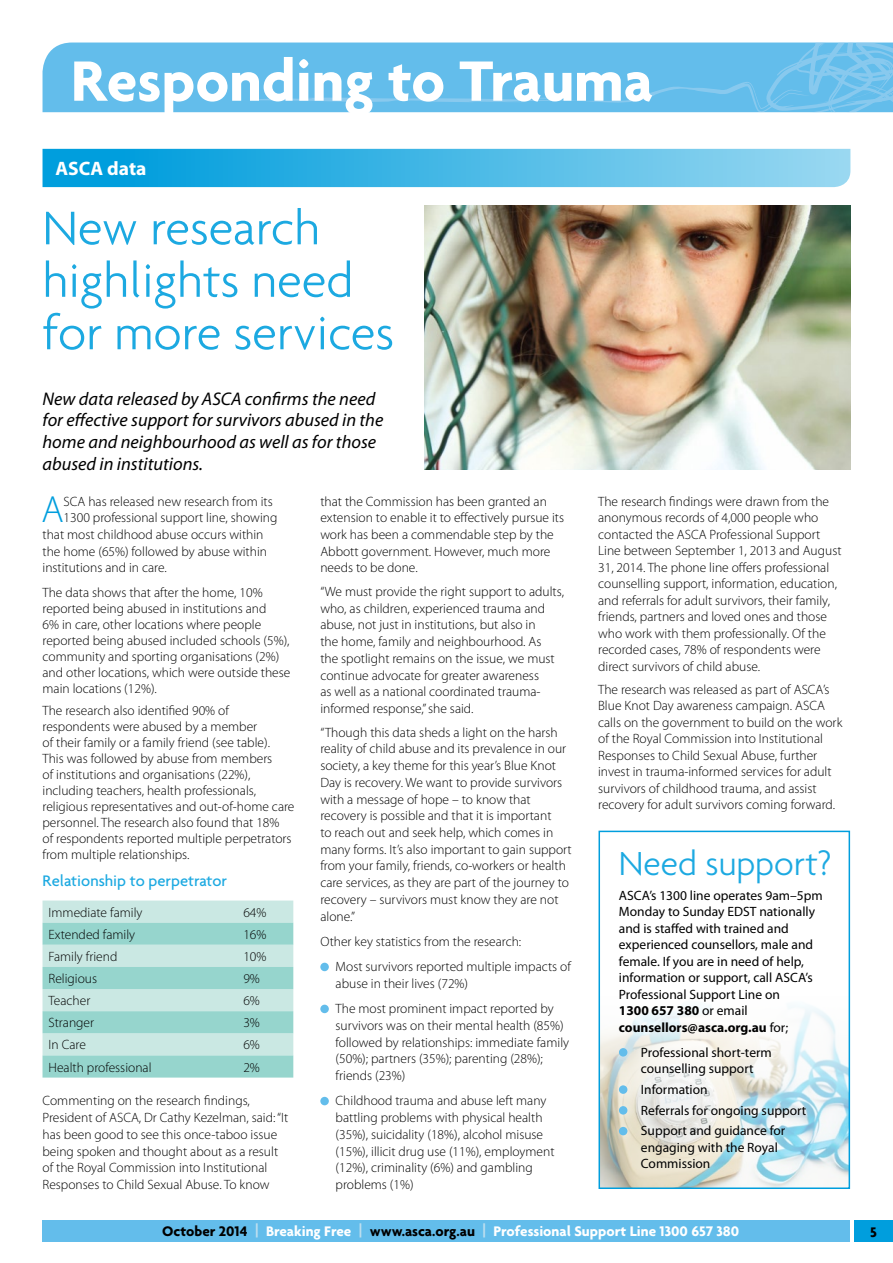
<style>
.page{position:relative;width:893px;height:1263px;background:#fff}
.page>*{position:absolute;margin:0;border:0;box-sizing:border-box;transform-origin:0 0}
.t1{font:700 61.5px "Agenda";color:#fff}
.t2{font:300 51px/52.5px "Agenda";color:#1ca9e1}
.t3{font:300 37.95px "Myriad Pro";color:#009edd}
.t4{font:300 36px "Agenda";color:#1ca9e1}
.t5{font:700 19.5px "Myriad Pro";color:#fff}
.t6{font:italic 18.3px/21.8px "Myriad Pro";color:#000}
.t7{font:500 16.5px "Agenda";color:#1ca9e1}
.t8{font:700 15px "Agenda";color:#fff}
.t9{font:700 15px "Agenda";color:#000}
.t10{font:300 13.5px/16.8px "Myriad Pro";color:#000}
.t11{font:13.5px/16.5px "Myriad Pro";color:#000}
.s1{font-weight:700}
.s2{color:#000}
.s3{color:#bedfef}
</style>
<div class="page">
<div style="left:855px;top:1220px;width:38px;height:22px;background:#009edd"></div>
<div style="left:43px;top:1220px;width:807px;height:22px;background:#63bdeb"></div>
<div style="left:43px;top:43px;width:212px;height:69px;background:#63bdeb"></div>
<svg style="left:255px;top:43px;width:638px;height:69px;background:#66beeb"></svg>
<svg style="left:43px;top:149px;width:807px;height:38px;background:#46b8e5"></svg>
<img style="left:601px;top:1035px;width:246px;height:151px">
<div style="left:598px;top:831px;width:252px;height:358px;border:2px solid #009edd"></div>
<div style="left:610px;top:840px;width:229px;height:337px;background:#fff;opacity:.75"></div>
<div style="left:619px;top:1048px;width:8px;height:8px;background:#63bdeb;border-radius:50%"></div>
<div style="left:619px;top:1085px;width:8px;height:9px;background:#63bdeb;border-radius:50%"></div>
<div style="left:619px;top:1106px;width:8px;height:8px;background:#63bdeb;border-radius:50%"></div>
<div style="left:619px;top:1127px;width:8px;height:8px;background:#63bdeb;border-radius:50%"></div>
<svg style="left:43px;top:900px;width:250px;height:177px;background:#b0ded8"></svg>
<img style="left:424px;top:205px;width:426px;height:265px">
<div style="left:320px;top:963px;width:9px;height:8px;background:#63bdeb;border-radius:50%"></div>
<div style="left:320px;top:1005px;width:9px;height:8px;background:#63bdeb;border-radius:50%"></div>
<div style="left:320px;top:1097px;width:9px;height:8px;background:#63bdeb;border-radius:50%"></div>
<h1 class="t1" style="left:71px;top:43px;width:584px">Responding to Trauma</h1>
<h3 class="t5" style="left:55px;top:156px;width:93px">ASCA data</h3>
<h2 class="t2" style="left:43px;top:201px;width:353px">New research highlights need for more services</h2>
<h3 class="t6" style="left:43px;top:387px;width:342px">New data released by ASCA confirms the need for effective support for survivors abused in the home and neighbourhood as well as for those abused in institutions.</h3>
<h3 class="t3" style="left:41px;top:486px;width:24px">A</h3>
<p class="t10" style="left:64px;top:492px;width:211px">SCA has released new research from its</p>
<p class="t10" style="left:64px;top:509px;width:215px">1300 professional support line, showing</p>
<p class="t10" style="left:43px;top:526px;width:222px">that most childhood abuse occurs within</p>
<p class="t10" style="left:43px;top:542px;width:226px">the home (65%) followed by abuse within</p>
<p class="t10" style="left:43px;top:559px;width:126px">institutions and in care.</p>
<p class="t10" style="left:43px;top:584px;width:249px;line-height:16px">The data shows that after the home, 10% reported being abused in institutions and<br>6% in care, other locations where people reported being abused included schools (5%), community and sporting organisations (2%) and other locations, which were outside these main locations (12%).</p>
<p class="t10" style="left:43px;top:703px;width:253px;line-height:16px">The research also identified 90% of respondents were abused by a member<br>of their family or a family friend (see table).<br>This was followed by abuse from members<br>of institutions and organisations (22%), including teachers, health professionals, religious representatives and out-of-home care personnel. The research also found that 18%<br>of respondents reported multiple perpetrators from multiple relationships.</p>
<p class="t7" style="left:43px;top:870px;width:186px">Relationship to perpetrator</p>
<p class="t10" style="left:49px;top:904px;width:95px">Immediate family</p>
<p class="t10" style="left:243px;top:904px;width:25px">64%</p>
<p class="t10" style="left:49px;top:926px;width:88px">Extended family</p>
<p class="t10" style="left:243px;top:926px;width:25px">16%</p>
<p class="t10" style="left:49px;top:948px;width:70px">Family friend</p>
<p class="t10" style="left:243px;top:948px;width:25px">10%</p>
<p class="t10" style="left:49px;top:970px;width:50px">Religious</p>
<p class="t10" style="left:243px;top:970px;width:18px">9%</p>
<p class="t10" style="left:49px;top:992px;width:43px">Teacher</p>
<p class="t10" style="left:243px;top:992px;width:18px">6%</p>
<p class="t10" style="left:49px;top:1014px;width:47px">Stranger</p>
<p class="t10" style="left:243px;top:1014px;width:18px">3%</p>
<p class="t10" style="left:49px;top:1036px;width:39px">In Care</p>
<p class="t10" style="left:243px;top:1036px;width:18px">6%</p>
<p class="t10" style="left:49px;top:1058px;width:105px">Health professional</p>
<p class="t10" style="left:243px;top:1058px;width:18px">2%</p>
<p class="t10" style="left:43px;top:1092px;width:247px">Commenting on the research findings, President of ASCA, Dr Cathy Kezelman, said: “It has been good to see this once-taboo issue being spoken and thought about as a result of the Royal Commission into Institutional Responses to Child Sexual Abuse. To know</p>
<p class="t10" style="left:320px;top:492px;width:245px">that the Commission has been granted an extension to enable it to effectively pursue its work has been a commendable step by the Abbott government. However, much more needs to be done.</p>
<p class="t10" style="left:320px;top:583px;width:245px">“We must provide the right support to adults, who, as children, experienced trauma and abuse, not just in institutions, but also in<br>the home, family and neighbourhood. As<br>the spotlight remains on the issue, we must continue advocate for greater awareness<br>as well as a national coordinated trauma&shy;informed response,” she said.</p>
<p class="t10" style="left:320px;top:724px;width:253px">“Though this data sheds a light on the harsh reality of child abuse and its prevalence in our society, a key theme for this year’s Blue Knot Day is recovery. We want to provide survivors with a message of hope – to know that recovery is possible and that it is important<br>to reach out and seek help, which comes in many forms. It’s also important to gain support from your family, friends, co-workers or health care services, as they are part of the journey to recovery – survivors must know they are not alone.”</p>
<p class="t10" style="left:336px;top:928px;width:237px;line-height:25.3px;text-indent:-15px">Other key statistics from the research:<br>Most survivors reported multiple impacts of</p>
<p class="t10" style="left:336px;top:971px;width:220px;line-height:25.2px">abuse in their lives (72%)<br>The most prominent impact reported by</p>
<p class="t10" style="left:336px;top:1017px;width:235px">survivors was on their mental health (85%) followed by relationships: immediate family (50%); partners (35%); parenting (28%); friends (23%)</p>
<p class="t10" style="left:336px;top:1092px;width:220px">Childhood trauma and abuse left many battling problems with physical health (35%), suicidality (18%), alcohol misuse (15%), illicit drug use (11%), employment (12%), criminality (6%) and gambling problems (1%)</p>
<p class="t10" style="left:598px;top:493px;width:245px">The research findings were drawn from the anonymous records of 4,000 people who contacted the ASCA Professional Support Line between September 1, 2013 and August 31, 2014. The phone line offers professional counselling support, information, education, and referrals for adult survivors, their family, friends, partners and loved ones and those who work with them professionally. Of the recorded cases, 78% of respondents were direct survivors of child abuse.</p>
<p class="t10" style="left:598px;top:681px;width:246px">The research was released as part of ASCA’s Blue Knot Day awareness campaign. ASCA calls on the government to build on the work of the Royal Commission into Institutional Responses to Child Sexual Abuse, further invest in trauma-informed services for adult survivors of childhood trauma, and assist recovery for adult survivors coming forward.</p>
<h3 class="t4" style="left:619px;top:842px;width:214px">Need support?</h3>
<p class="t11" style="left:619px;top:886px;width:205px">ASCA’s 1300 line operates 9am–5pm<br>Monday to Sunday EDST nationally and is staffed with trained and experienced counsellors, male and female. If you are in need of help, information or support, call ASCA’s<br>Professional Support Line on<br><span class="s1">1300 657 380</span> or email <span class="s1">counsellors@asca.org.au</span> for;</p>
<p class="t11" style="left:641px;top:1043px;width:132px">Professional short-term counselling support</p>
<p class="t11" style="left:641px;top:1079px;width:167px;line-height:20.7px">Information<br>Referrals for ongoing support<br>Support and guidance for</p>
<p class="t11" style="left:641px;top:1139px;width:138px">engaging with the Royal<br>Commission</p>
<p class="t8" style="left:162px;top:1222px;width:578px"><span class="s2">October 2014</span> <span class="s3">|</span> Breaking Free <span class="s3">|</span> <span class="s2">www.asca.org.au</span> <span class="s3">|</span> Professional Support Line 1300 657 380</p>
<p class="t9" style="left:870px;top:1223px;width:8px">5</p>
</div>
